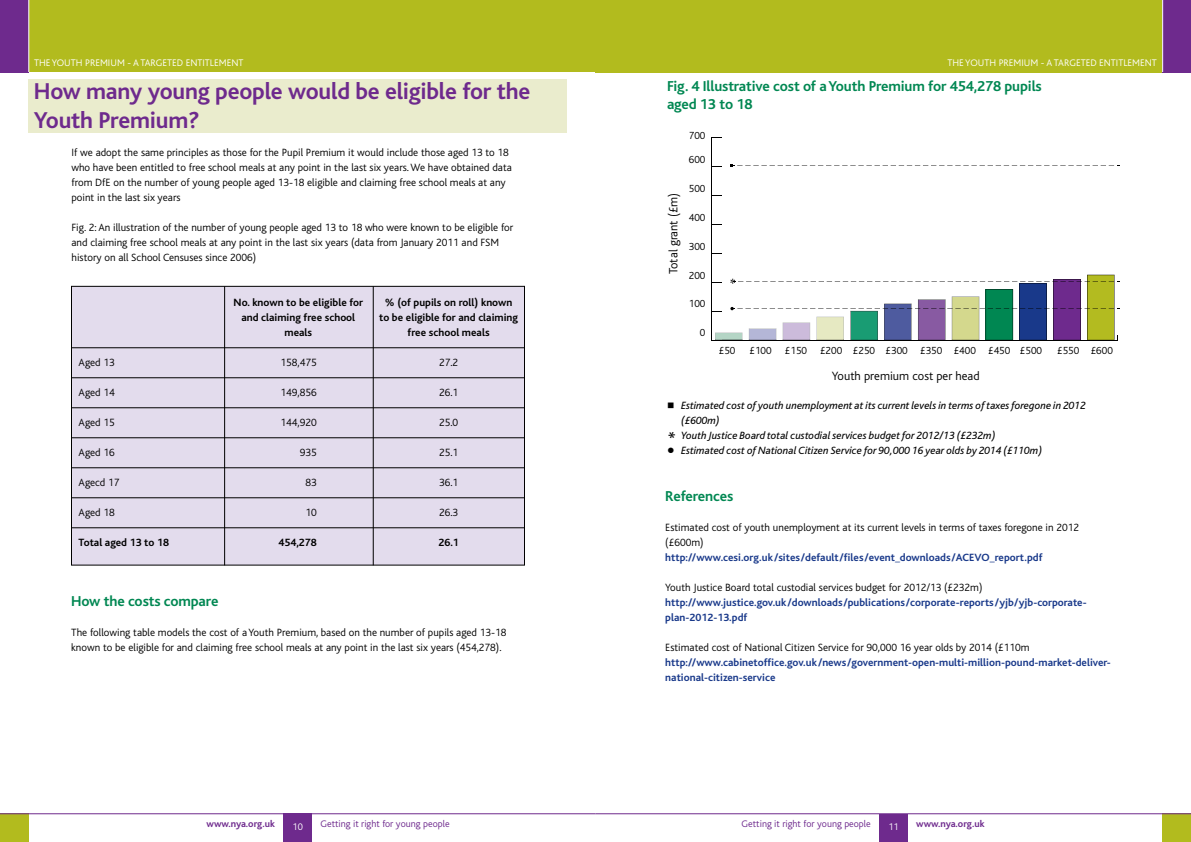
<style>
.page{position:relative;width:1191px;height:842px;background:#fff}
.page>*{position:absolute;margin:0;border:0;box-sizing:border-box;transform-origin:0 0}
.t1{font:700 24px/28.8px "Bliss Icelandic";letter-spacing:-.01em;color:#6e2a8d}
.t2{font:700 15px/18px "Bliss Icelandic";letter-spacing:-.01em;color:#008752}
.t3{font:300 12.6px "Bliss Icelandic";color:#000}
.t4{font:300 11px/15px "Bliss Icelandic";color:#000}
.t5{font:700 11px/15px "Bliss Icelandic";color:#19398a}
.t6{font:italic 11px "Bliss Icelandic";color:#000}
.t7{font:700 11px/15px "Bliss Icelandic";color:#000;text-align:center}
.t8{font:300 10.8px "Bliss Icelandic";color:#000}
.t9{font:300 10px "Bliss Icelandic";color:#fff}
.t10{font:300 10px "Bliss Icelandic";color:#6e2a8d}
.t11{font:700 10px "Bliss Icelandic";color:#6e2a8d}
.s1{font-size:17px}
.s2{font-family:"Newspaper Pi BT";font-style:normal}
</style>
<div class="page">
<div style="left:0;top:0;width:595px;height:72px;background:#b2bb1e"></div>
<div style="left:0;top:0;width:28px;height:72px;background:#6e2a8d"></div>
<div style="left:0;top:813px;width:28px;height:29px;background:#b2bb1e"></div>
<hr style="left:28px;top:0;width:1px;height:72px;background:#fff">
<div style="left:595px;top:0;width:596px;height:72px;background:#b2bb1e"></div>
<div style="left:1162px;top:0;width:29px;height:72px;background:#6e2a8d"></div>
<div style="left:1162px;top:813px;width:29px;height:29px;background:#b2bb1e"></div>
<hr style="left:1162px;top:0;width:1px;height:72px;background:#fff">
<div style="left:283px;top:814px;width:29px;height:28px;background:#6e2a8d"></div>
<div style="left:879px;top:814px;width:28px;height:28px;background:#6e2a8d"></div>
<div style="left:71px;top:286px;width:453px;height:279px;background:#e3dced"></div>
<div style="left:71px;top:286px;width:454px;height:279px;border:1px solid #000"></div>
<div style="left:28px;top:79px;width:539px;height:54px;background:#eaeccd"></div>
<hr style="left:711px;top:138px;width:1px;height:202px;background:#000">
<svg style="left:711px;top:275px;width:408px;height:66px"></svg>
<svg style="left:730px;top:164px;width:389px;height:3px"></svg>
<hr style="left:71px;top:347px;width:453px;height:1px;background:#000">
<hr style="left:71px;top:377px;width:453px;height:1px;background:#000">
<hr style="left:71px;top:407px;width:453px;height:1px;background:#000">
<hr style="left:71px;top:437px;width:453px;height:1px;background:#000">
<hr style="left:71px;top:467px;width:453px;height:1px;background:#000">
<hr style="left:71px;top:497px;width:453px;height:1px;background:#000">
<hr style="left:71px;top:527px;width:453px;height:1px;background:#000">
<hr style="left:224px;top:286px;width:1px;height:279px;background:#000">
<hr style="left:373px;top:286px;width:1px;height:279px;background:#000">
<hr style="left:595px;top:813px;width:596px;height:1px;background:#6e2a8d">
<hr style="left:0;top:813px;width:595px;height:1px;background:#6e2a8d">
<p class="t9" style="left:34px;top:58px;width:211px">THE YOUTH PREMIUM - A TARGETED ENTITLEMENT</p>
<p class="t9" style="left:947px;top:58px;width:211px">THE YOUTH PREMIUM - A TARGETED ENTITLEMENT</p>
<h1 class="t1" style="left:34px;top:77px;width:498px">How many young people would be eligible for the<br>Youth Premium?</h1>
<p class="t4" style="left:71px;top:145px;width:442px">If we adopt the same principles as those for the Pupil Premium it would include those aged 13 to 18 who have been entitled to free school meals at any point in the last six years. We have obtained data from DfE on the number of young people aged 13-18 eligible and claiming free school meals at any point in the last six years</p>
<p class="t4" style="left:71px;top:220px;width:443px">Fig. 2: An illustration of the number of young people aged 13 to 18 who were known to be eligible for and claiming free school meals at any point in the last six years (data from January 2011 and FSM history on all School Censuses since 2006)</p>
<p class="t4" style="left:79px;top:355px;width:38px">Aged 13</p>
<p class="t4" style="left:79px;top:385px;width:38px">Aged 14</p>
<p class="t4" style="left:79px;top:415px;width:38px">Aged 15</p>
<p class="t4" style="left:79px;top:445px;width:38px">Aged 16</p>
<p class="t4" style="left:79px;top:475px;width:42px">Agecd 17</p>
<p class="t4" style="left:79px;top:505px;width:38px">Aged 18</p>
<p class="t7" style="left:79px;top:535px;width:92px">Total aged 13 to 18</p>
<p class="t7" style="left:234px;top:295px;width:131px">No. known to be eligible for and claiming free school meals</p>
<p class="t4" style="left:280px;top:355px;width:38px">158,475</p>
<p class="t4" style="left:280px;top:385px;width:38px">149,856</p>
<p class="t4" style="left:280px;top:415px;width:38px">144,920</p>
<p class="t4" style="left:300px;top:445px;width:18px">935</p>
<p class="t4" style="left:305px;top:475px;width:13px">83</p>
<p class="t4" style="left:305px;top:505px;width:13px">10</p>
<p class="t7" style="left:278px;top:535px;width:40px">454,278</p>
<p class="t7" style="left:379px;top:295px;width:140px">% (of pupils on roll) known to be eligible for and claiming free school meals</p>
<p class="t4" style="left:439px;top:355px;width:21px">27.2</p>
<p class="t4" style="left:439px;top:385px;width:21px">26.1</p>
<p class="t4" style="left:439px;top:415px;width:21px">25.0</p>
<p class="t4" style="left:439px;top:445px;width:21px">25.1</p>
<p class="t4" style="left:439px;top:475px;width:21px">36.1</p>
<p class="t4" style="left:439px;top:505px;width:21px">26.3</p>
<p class="t7" style="left:438px;top:535px;width:22px">26.1</p>
<h2 class="t2" style="left:71px;top:592px;width:149px">How the costs compare</h2>
<p class="t4" style="left:71px;top:625px;width:436px">The following table models the cost of a Youth Premium, based on the number of pupils aged 13-18 known to be eligible for and claiming free school meals at any point in the last six years (454,278).</p>
<h2 class="t2" style="left:667px;top:77px;width:376px">Fig. 4 Illustrative cost of a Youth Premium for 454,278 pupils aged 13 to 18</h2>
<p class="t8" style="left:689px;top:130px;width:18px">700</p>
<p class="t3" style="left:666px;top:274px;width:83px;rotate:-90deg">Total grant (£m)</p>
<p class="t8" style="left:689px;top:154px;width:18px">600</p>
<p class="t8" style="left:689px;top:183px;width:18px">500</p>
<p class="t8" style="left:689px;top:211px;width:18px">400</p>
<p class="t8" style="left:689px;top:240px;width:18px">300</p>
<p class="t8" style="left:689px;top:269px;width:18px">200</p>
<p class="t8" style="left:689px;top:298px;width:18px">100</p>
<p class="t8" style="left:700px;top:327px;width:7px">0</p>
<p class="t8" style="left:719px;top:345px;width:18px">£50</p>
<p class="t8" style="left:749px;top:345px;width:294px">£100 £150 £200 £250 £300 £350 £400 £450 £500</p>
<p class="t8" style="left:1057px;top:345px;width:57px">£550 £600</p>
<p class="t3" style="left:832px;top:369px;width:149px">Youth premium cost per head</p>
<p class="t6" style="left:681px;top:400px;width:406px">Estimated cost of youth unemployment at its current levels in terms of taxes foregone in 2012</p>
<p class="t6" style="left:681px;top:415px;width:40px">(£600m)</p>
<p class="t6" style="left:667px;top:430px;width:330px"><span class="s1">*</span> Youth Justice Board total custodial services budget for 2012/13 (£232m)</p>
<p class="t6" style="left:667px;top:445px;width:376px"><span class="s2">•</span> Estimated cost of National Citizen Service for 90,000 16 year olds by 2014 (£110m)</p>
<h2 class="t2" style="left:665px;top:487px;width:69px">References</h2>
<p class="t4" style="left:665px;top:520px;width:415px">Estimated cost of youth unemployment at its current levels in terms of taxes foregone in 2012 (£600m)</p>
<p class="t5" style="left:665px;top:550px;width:379px">http://www.cesi.org.uk/sites/default/files/event_downloads/ACEVO_report.pdf</p>
<p class="t4" style="left:665px;top:580px;width:319px">Youth Justice Board total custodial services budget for 2012/13 (£232m)</p>
<p class="t5" style="left:665px;top:595px;width:423px">http://www.justice.gov.uk/downloads/publications/corporate-reports/yjb/yjb-corporate&shy;plan-2012-13.pdf</p>
<p class="t4" style="left:665px;top:640px;width:366px">Estimated cost of National Citizen Service for 90,000 16 year olds by 2014 (£110m</p>
<p class="t5" style="left:665px;top:655px;width:447px">http://www.cabinetoffice.gov.uk/news/government-open-multi-million-pound-market-deliver&shy;national-citizen-service</p>
<p class="t11" style="left:206px;top:818px;width:70px">www.nya.org.uk</p>
<p class="t10" style="left:320px;top:818px;width:131px">Getting it right for young people</p>
<p class="t9" style="left:888px;top:822px;width:12px">11</p>
<p class="t10" style="left:741px;top:818px;width:131px">Getting it right for young people</p>
<p class="t11" style="left:916px;top:818px;width:70px">www.nya.org.uk</p>
<p class="t9" style="left:292px;top:822px;width:12px">10</p>
</div>
